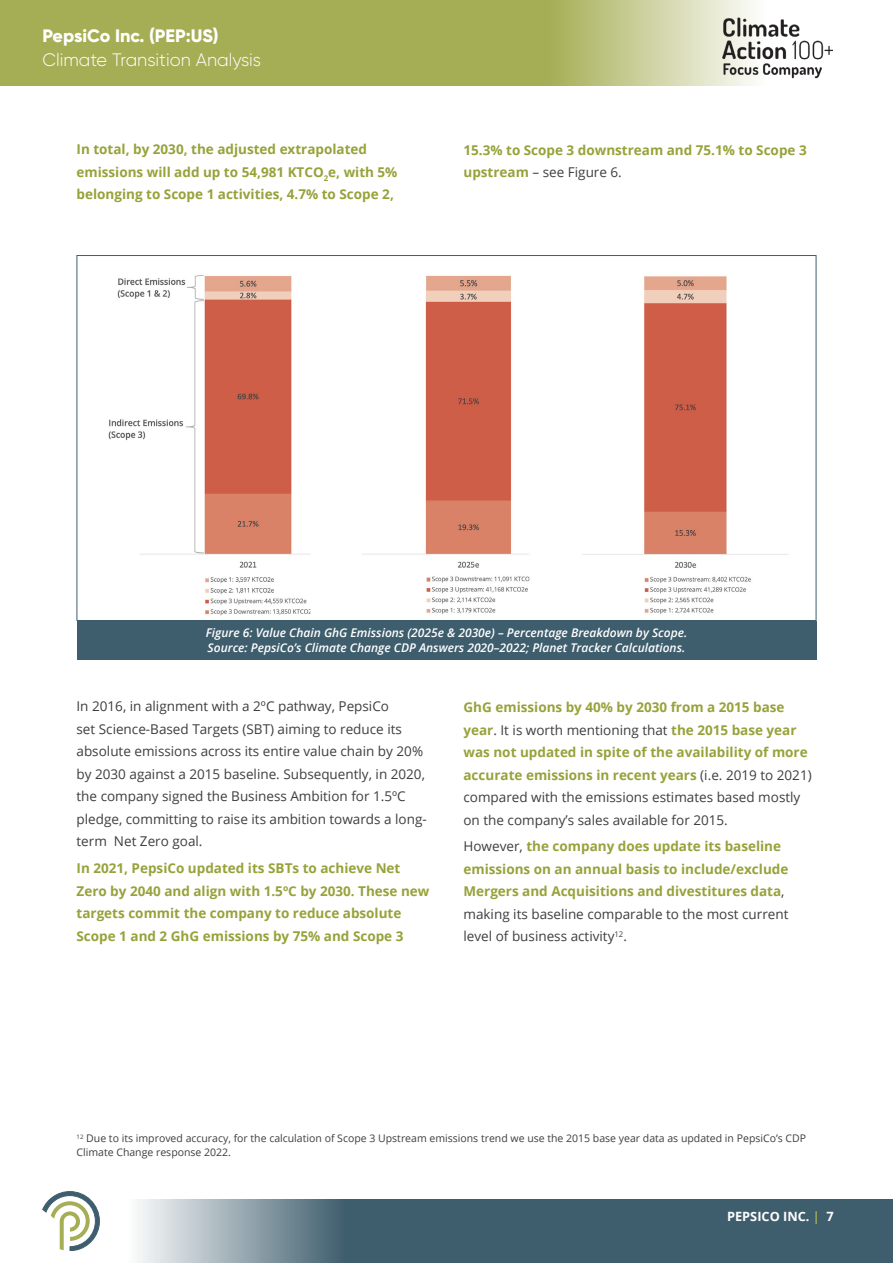
<style>
.page{position:relative;width:893px;height:1263px;background:#fff}
.page>*{position:absolute;margin:0;border:0;box-sizing:border-box;transform-origin:0 0}
.t1{font:300 18px "Gilroy";color:#fff}
.t2{font:800 18px "Gilroy";color:#fff}
.t3{font:700 13.5px/22.5px "Open Sans";color:#97a23a}
.t4{font:13.5px/22.5px "Open Sans";color:#3e3e3f}
.t5{font:700 12.75px "Open Sans";color:#fff}
.t6{font:italic 600 12px/14.4px "Open Sans";color:#fff}
.t7{font:10.5px/13.5px "Open Sans";color:#3e3e3f}
.s1{font-weight:400;color:#3e3e3f}
.s2{color:#a6ae55}
</style>
<div class="page">
<svg style="left:0;top:0;width:754px;height:85px;background:#afb666"></svg>
<svg style="left:43px;top:1191px;width:57px;height:60px"></svg>
<img style="left:723px;top:16px;width:109px;height:67px">
<svg style="left:138px;top:1199px;width:755px;height:64px;background:#57727f"></svg>
<img style="left:108px;top:275px;width:680px;height:341px">
<div style="left:77px;top:621px;width:739px;height:38px;background:#3f5e6d"></div>
<p class="t2" style="left:43px;top:25px;width:178px">PepsiCo Inc. (PEP:US)</p>
<p class="t1" style="left:43px;top:49px;width:220px">Climate Transition Analysis</p>
<p class="t3" style="left:77px;top:138px;width:322px">In total, by 2030, the adjusted extrapolated emissions will add up to 54,981 KTCO<sub>2</sub>e, with 5% belonging to Scope 1 activities, 4.7% to Scope 2,</p>
<p class="t3" style="left:463px;top:138px;width:345px">15.3% to Scope 3 downstream and 75.1% to Scope 3 upstream <span class="s1">– see Figure 6.</span></p>
<p class="t6" style="left:206px;top:626px;width:483px">Figure 6: Value Chain GhG Emissions (2025e &amp; 2030e) – Percentage Breakdown by Scope.<br>Source: PepsiCo’s Climate Change CDP Answers 2020–2022; Planet Tracker Calculations.</p>
<p class="t4" style="left:77px;top:695px;width:352px">In 2016, in alignment with a 2ºC pathway, PepsiCo<br>set Science-Based Targets (SBT) aiming to reduce its absolute emissions across its entire value chain by 20% by 2030 against a 2015 baseline. Subsequently, in 2020, the company signed the Business Ambition for 1.5ºC pledge, committing to raise its ambition towards a long&shy;term Net Zero goal.</p>
<p class="t3" style="left:77px;top:856px;width:354px">In 2021, PepsiCo updated its SBTs to achieve Net Zero by 2040 and align with 1.5ºC by 2030. These new targets commit the company to reduce absolute Scope 1 and 2 GhG emissions by 75% and Scope 3</p>
<p class="t3" style="left:463px;top:695px;width:350px">GhG emissions by 40% by 2030 from a 2015 base year<span class="s1">. It is worth mentioning that</span> the 2015 base year was not updated in spite of the availability of more accurate emissions in recent years <span class="s1">(i.e. 2019 to 2021) compared with the emissions estimates based mostly on the company’s sales available for 2015.</span></p>
<p class="t3" style="left:463px;top:835px;width:326px"><span class="s1">However,</span> the company does update its baseline emissions on an annual basis to include/exclude Mergers and Acquisitions and divestitures data<span class="s1">, making its baseline comparable to the most current level of business activity</span><sup>12</sup><span class="s1">.</span></p>
<p class="t7" style="left:77px;top:1131px;width:731px"><sup>12</sup> Due to its improved accuracy, for the calculation of Scope 3 Upstream emissions trend we use the 2015 base year data as updated in PepsiCo’s CDP<br>Climate Change response 2022.</p>
<p class="t5" style="left:727px;top:1207px;width:108px">PEPSICO INC. <span class="s2">|</span> 7</p>
</div>
